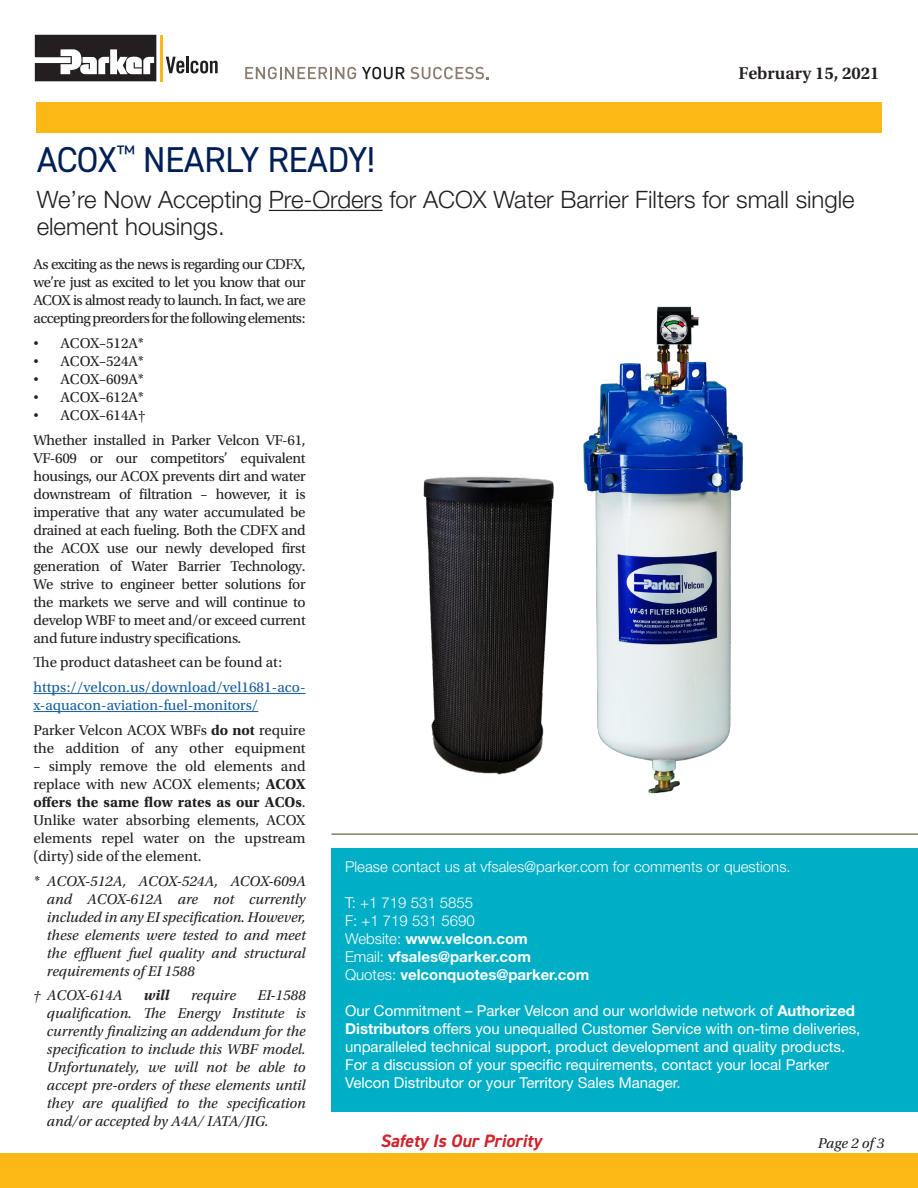
<style>
.page{position:relative;width:918px;height:1188px;background:#fff}
.page>*{position:absolute;margin:0;border:0;box-sizing:border-box;transform-origin:0 0}
.t1{font:36px "DIN2014";letter-spacing:-.02em;color:#001f56}
.t2{font:300 24px/27px "Helvetica Neue LT Std";color:#231f20}
.t3{font:italic 700 18px "DIN2014";color:#d1232a}
.t4{font:600 18px "Utopia Std";color:#231f20}
.t5{font:15px/18px "Utopia Std";letter-spacing:-.005em;color:#231f20;text-align:justify}
.t6{font:italic 15px/18px "Utopia Std";color:#231f20;text-align:justify}
.t7{font:15px/18px "Helvetica Neue LT Std";color:#fff}
.t8{font:700 15px/18px "Helvetica Neue LT Std";color:#fff}
.t9{font:15px/18px "Utopia Std";color:#175d9e}
.t10{font:300 15px "Helvetica Neue LT Std";color:#fff}
.t11{font:italic 700 15px "Utopia Std";color:#231f20}
.s1{font-family:"Times New Roman"}
.s2{font-weight:700}
.s3{font-weight:300}
</style>
<div class="page">
<svg style="left:166px;top:57px;width:18px;height:16px"></svg>
<hr style="left:186px;top:57px;width:3px;height:16px;background:#231f20">
<svg style="left:191px;top:61px;width:27px;height:12px"></svg>
<svg style="left:35px;top:35px;width:121px;height:46px"></svg>
<hr style="left:160px;top:35px;width:3px;height:46px;background:#fcb814">
<div style="left:36px;top:102px;width:845px;height:30px;background:#fcb814"></div>
<svg style="left:245px;top:67px;width:111px;height:12px"></svg>
<svg style="left:362px;top:67px;width:126px;height:12px"></svg>
<div style="left:0;top:1153px;width:918px;height:35px;background:#fcb814"></div>
<div style="left:332px;top:848px;width:586px;height:264px;background:#00aec5"></div>
<hr style="left:332px;top:833px;width:586px;height:2px;background:#887d6e">
<hr style="left:33px;top:693px;width:273px;height:1px;background:#175d9e">
<hr style="left:33px;top:711px;width:225px;height:1px;background:#175d9e">
<hr style="left:269px;top:210px;width:114px;height:1px;background:#231f20">
<img style="left:423px;top:476px;width:78px;height:299px">
<img style="left:501px;top:306px;width:243px;height:488px">
<p class="t4" style="left:739px;top:63px;width:142px">February 15, 2021</p>
<p class="t1" style="left:37px;top:137px;width:340px">ACOX<sup>™</sup> NEARLY READY!</p>
<p class="t2" style="left:37px;top:186px;width:820px">We’re Now Accepting Pre-Orders for ACOX Water Barrier Filters for small single element housings.</p>
<p class="t5" style="left:33px;top:255px;width:274px">As exciting as the news is regarding our CDFX, we’re just as excited to let you know that our ACOX is almost ready to launch. In fact, we are accepting preorders for the following elements:</p>
<p class="t5" style="left:33px;top:334px;width:112px"><span class="s1">•</span> ACOX–512A*</p>
<p class="t5" style="left:33px;top:352px;width:112px"><span class="s1">•</span> ACOX–524A*</p>
<p class="t5" style="left:33px;top:370px;width:112px"><span class="s1">•</span> ACOX–609A*</p>
<p class="t5" style="left:33px;top:388px;width:112px"><span class="s1">•</span> ACOX–612A*</p>
<p class="t5" style="left:33px;top:406px;width:113px"><span class="s1">•</span> ACOX–614A†</p>
<p class="t5" style="left:33px;top:431px;width:274px">Whether installed in Parker Velcon VF-61, VF-609 or our competitors’ equivalent housings, our ACOX prevents dirt and water downstream of filtration – however, it is imperative that any water accumulated be drained at each fueling. Both the CDFX and the ACOX use our newly developed first generation of Water Barrier Technology.<br>We strive to engineer better solutions for the markets we serve and will continue to develop WBF to meet and/or exceed current and future industry specifications.</p>
<p class="t5" style="left:33px;top:654px;width:250px">The product datasheet can be found at:</p>
<p class="t9" style="left:33px;top:678px;width:274px">https://velcon.us/download/vel1681-aco&shy;x-aquacon-aviation-fuel-monitors/</p>
<p class="t5" style="left:33px;top:721px;width:274px">Parker Velcon ACOX WBFs <span class="s2">do not</span> require the addition of any other equipment</p>
<p class="t5" style="left:33px;top:757px;width:274px">– simply remove the old elements and replace with new ACOX elements; <span class="s2">ACOX offers the same flow rates as our ACOs</span>.<br>Unlike water absorbing elements, ACOX elements repel water on the upstream (dirty) side of the element.</p>
<p class="t6" style="left:47px;top:872px;width:260px;text-indent:-14px">* ACOX-512A, ACOX-524A, ACOX-609A and ACOX-612A are not currently included in any EI specification. However, these elements were tested to and meet the effluent fuel quality and structural requirements of EI 1588</p>
<p class="t6" style="left:33px;top:987px;width:90px">† ACOX-614A</p>
<p class="t11" style="left:144px;top:987px;width:27px">will</p>
<p class="t6" style="left:191px;top:987px;width:46px">require</p>
<p class="t6" style="left:47px;top:987px;width:260px;text-indent:211px">EI-1588 qualification. The Energy Institute is currently finalizing an addendum for the specification to include this WBF model.<br>Unfortunately, we will not be able to accept pre-orders of these elements until they are qualified to the specification and/or accepted by A4A/ IATA/JIG.</p>
<p class="t10" style="left:345px;top:858px;width:447px">Please contact us at vfsales@parker.com for comments or questions.</p>
<p class="t8" style="left:345px;top:894px;width:246px"><span class="s3">T: +1 719 531 5855<br>F: +1 719 531 5690<br>Website:</span> www.velcon.com<br><span class="s3">Email:</span> vfsales@parker.com<br><span class="s3">Quotes:</span> velconquotes@parker.com</p>
<p class="t7" style="left:345px;top:1002px;width:517px">Our Commitment – Parker Velcon and our worldwide network of <span class="s2">Authorized Distributors</span> offers you unequalled Customer Service with on-time deliveries, unparalleled technical support, product development and quality products.<br>For a discussion of your specific requirements, contact your local Parker Velcon Distributor or your Territory Sales Manager.</p>
<p class="t3" style="left:380px;top:1129px;width:163px">Safety Is Our Priority</p>
<p class="t6" style="left:818px;top:1135px;width:68px">Page 2 of 3</p>
</div>
